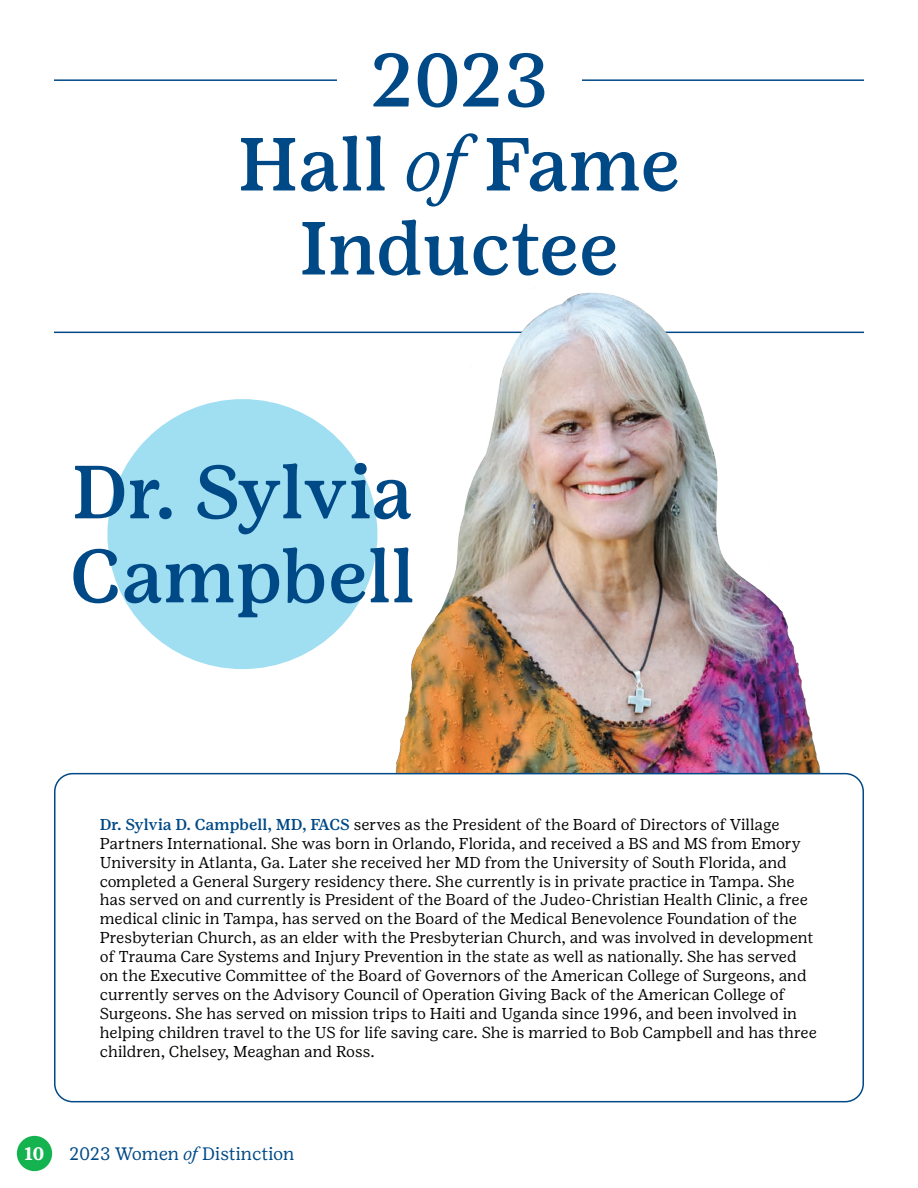
<style>
.page{position:relative;width:918px;height:1188px;background:#fff}
.page>*{position:absolute;margin:0;border:0;box-sizing:border-box;transform-origin:0 0}
.t1{font:500 75px/84px "Girl Scout Text";color:#004987}
.t2{font:18px "Girl Scout Text";letter-spacing:-.01em;color:#004987}
.t3{font:700 18px "Girl Scout Text";color:#fff}
.t4{font:15.75px/18.9px "Girl Scout Text";color:#040503}
.s1{font-family:"Girl Scout Display";font-weight:300;font-style:italic}
.s2{font-weight:500;color:#004987}
</style>
<div class="page">
<div style="left:17px;top:1136px;width:35px;height:35px;background:#15b250;border-radius:50%"></div>
<div style="left:107px;top:399px;width:270px;height:270px;background:#a0def1;border-radius:50%"></div>
<hr style="left:54px;top:79px;width:810px;height:2px;background:#004987">
<hr style="left:54px;top:332px;width:810px;height:1px;background:#004987">
<div style="left:337px;top:54px;width:244px;height:52px;background:#fff"></div>
<img style="left:375px;top:292px;width:473px;height:481px">
<div style="left:54px;top:773px;width:810px;height:329px;border:2px solid #004987;border-radius:18px"></div>
<p class="t1" style="left:369px;top:38px;width:181px">2023</p>
<p class="t1" style="left:238px;top:122px;width:444px">Hall <span class="s1">of</span> Fame</p>
<p class="t1" style="left:299px;top:206px;width:321px">Inductee</p>
<p class="t1" style="left:70px;top:450px;width:347px">Dr. Sylvia<br>Campbell</p>
<p class="t4" style="left:100px;top:815px;width:718px"><span class="s2">Dr. Sylvia D. Campbell, MD, FACS</span> serves as the President of the Board of Directors of Village Partners International. She was born in Orlando, Florida, and received a BS and MS from Emory University in Atlanta, Ga. Later she received her MD from the University of South Florida, and completed a General Surgery residency there. She currently is in private practice in Tampa. She has served on and currently is President of the Board of the Judeo-Christian Health Clinic, a free medical clinic in Tampa, has served on the Board of the Medical Benevolence Foundation of the Presbyterian Church, as an elder with the Presbyterian Church, and was involved in development of Trauma Care Systems and Injury Prevention in the state as well as nationally. She has served on the Executive Committee of the Board of Governors of the American College of Surgeons, and currently serves on the Advisory Council of Operation Giving Back of the American College of Surgeons. She has served on mission trips to Haiti and Uganda since 1996, and been involved in helping children travel to the US for life saving care. She is married to Bob Campbell and has three children, Chelsey, Meaghan and Ross.</p>
<p class="t3" style="left:24px;top:1143px;width:22px">10</p>
<p class="t2" style="left:69px;top:1143px;width:227px">2023 Women <span class="s1">of</span> Distinction</p>
</div>
